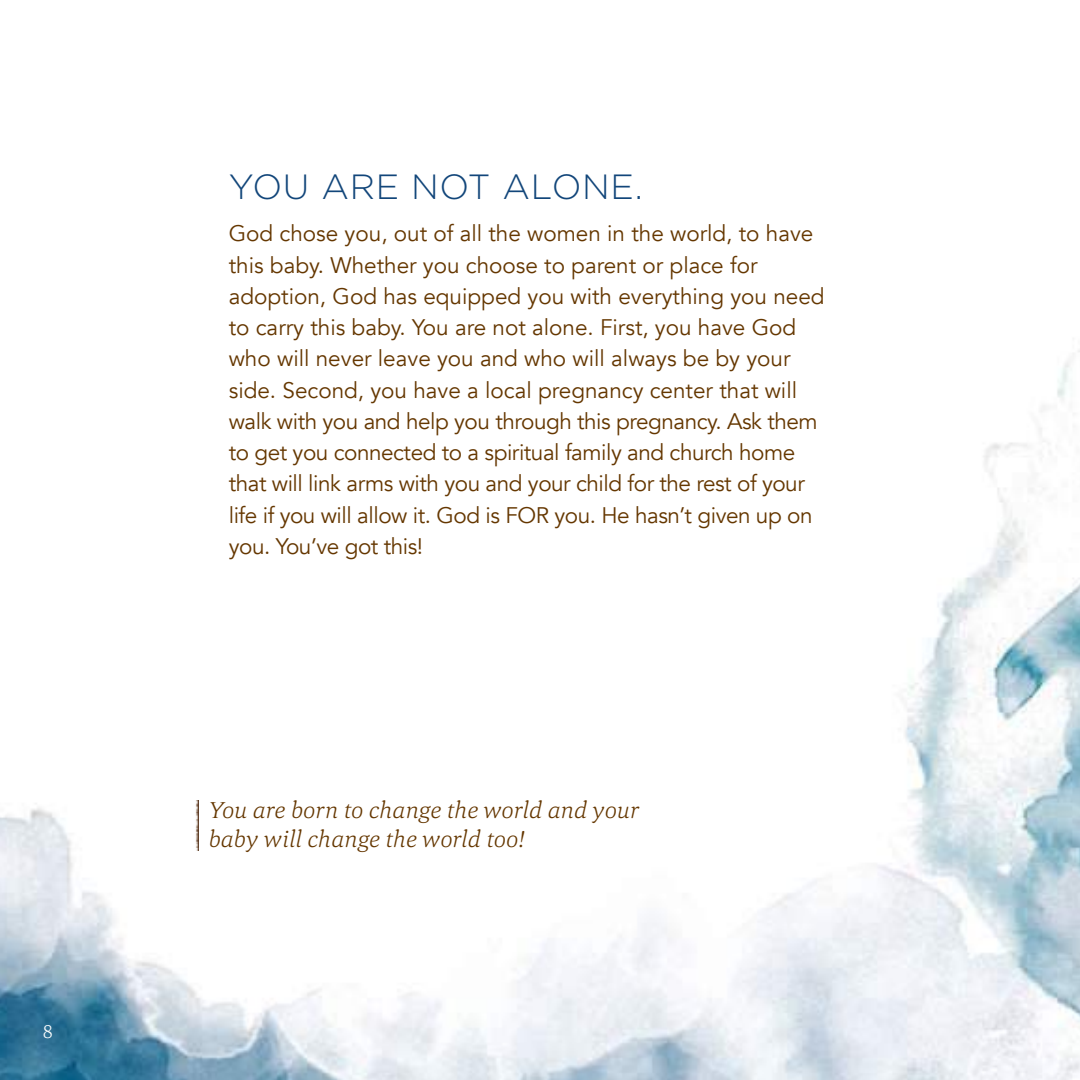
<style>
.page{position:relative;width:1080px;height:1080px;background:#fff}
.page>*{position:absolute;margin:0;border:0;box-sizing:border-box;transform-origin:0 0}
.t1{font:300 35px "Gotham";letter-spacing:.02em;color:#12467a}
.t2{font:italic 300 23.75px/28.5px "Corda";color:#653700}
.t3{font:22.5px/31.2px "Avenir";color:#653700}
.t4{font:300 20px "Corda";color:#fff}
</style>
<div class="page">
<img style="left:0;top:350px;width:1080px;height:730px">
<img style="left:195px;top:800px;width:4px;height:50px">
<p class="t4" style="left:42px;top:1022px;width:12px">8</p>
<h1 class="t1" style="left:229px;top:171px;width:416px">YOU ARE NOT ALONE.</h1>
<p class="t3" style="left:229px;top:218px;width:597px">God chose you, out of all the women in the world, to have this baby. Whether you choose to parent or place for adoption, God has equipped you with everything you need to carry this baby. You are not alone. First, you have God who will never leave you and who will always be by your side. Second, you have a local pregnancy center that will walk with you and help you through this pregnancy. Ask them to get you connected to a spiritual family and church home that will link arms with you and your child for the rest of your life if you will allow it. God is FOR you. He hasn’t given up on you. You’ve got this!</p>
<p class="t2" style="left:209px;top:798px;width:432px">You are born to change the world and your baby will change the world too!</p>
</div>
